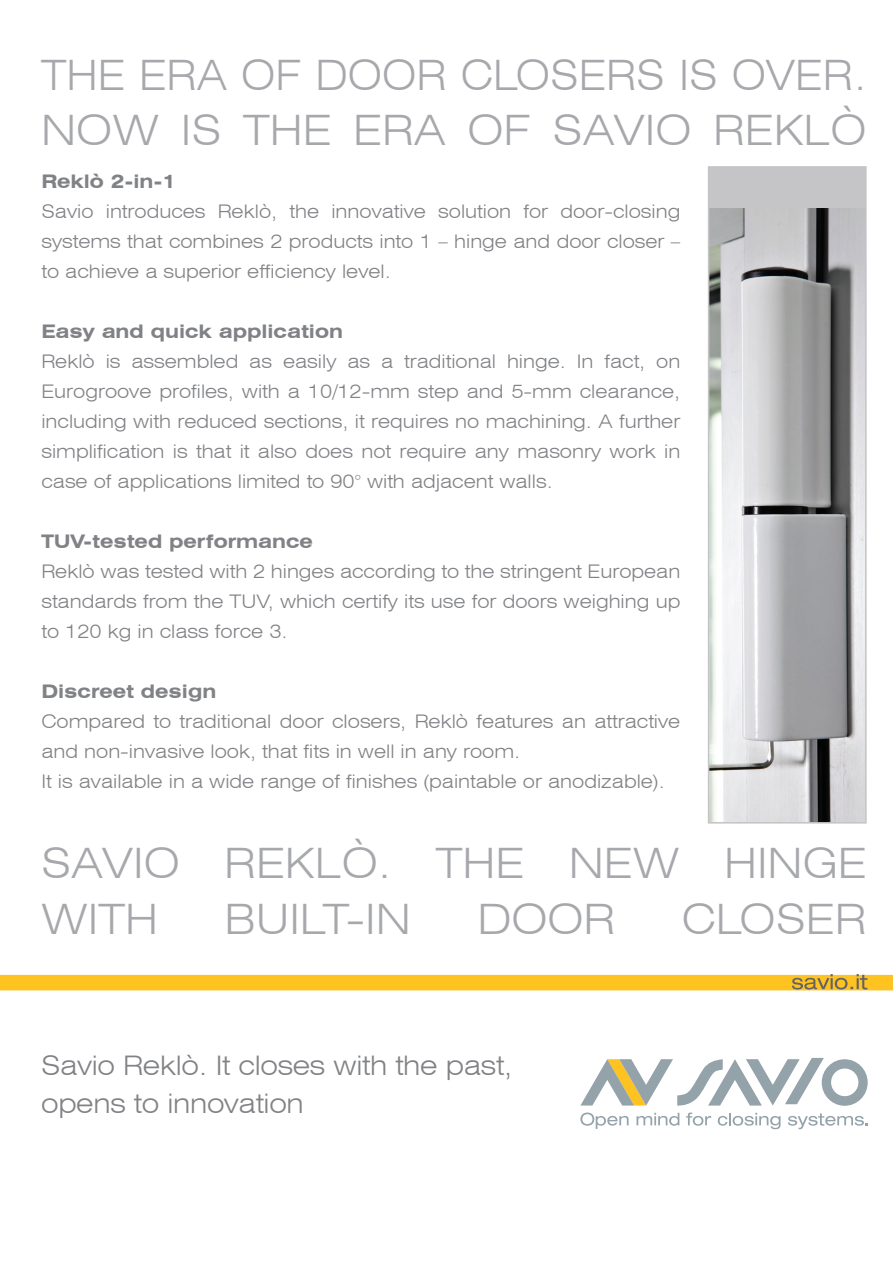
<style>
.page{position:relative;width:893px;height:1263px;background:#fff}
.page>*{position:absolute;margin:0;border:0;box-sizing:border-box;transform-origin:0 0}
.t1{font:300 expanded 42px/55.8px "Swiss 721 BT";color:#a7a8ac;scale:.95 1}
.t2{font:300 expanded 42px/55.8px "Swiss 721 BT";color:#a7a8ac}
.t3{font:300 expanded 27px/38px "Swiss 721 BT";letter-spacing:-.01em;color:#808285}
.t4{font:300 expanded 18.75px/30px "Swiss 721 BT";color:#808285;text-align:justify}
.t5{font:700 expanded 18.75px "Swiss 721 BT";color:#808285}
</style>
<div class="page">
<div style="left:0;top:975px;width:893px;height:15px;background:#fec221"></div>
<div style="left:709px;top:167px;width:157px;height:656px;background:#c5c4c6"></div>
<img style="left:711px;top:209px;width:153px;height:611px">
<div style="left:708px;top:166px;width:159px;height:657px;border:2px solid #c4c3c5"></div>
<svg style="left:792px;top:974px;width:75px;height:15px"></svg>
<svg style="left:580px;top:1058px;width:288px;height:48px"></svg>
<svg style="left:580px;top:1112px;width:49px;height:17px"></svg>
<svg style="left:636px;top:1113px;width:43px;height:13px"></svg>
<svg style="left:686px;top:1112px;width:25px;height:14px"></svg>
<svg style="left:718px;top:1113px;width:63px;height:16px"></svg>
<svg style="left:788px;top:1113px;width:79px;height:16px"></svg>
<h1 class="t1" style="left:41px;top:50px;width:870px">THE ERA OF DOOR CLOSERS IS OVER.<br>NOW IS THE ERA OF SAVIO REKLÒ</h1>
<p class="t5" style="left:41px;top:173px;width:136px">Reklò 2-in-1</p>
<p class="t4" style="left:41px;top:198px;width:640px">Savio introduces Reklò, the innovative solution for door-closing systems that combines 2 products into 1 – hinge and door closer – to achieve a superior efficiency level.</p>
<p class="t5" style="left:41px;top:323px;width:303px">Easy and quick application</p>
<p class="t4" style="left:41px;top:348px;width:640px">Reklò is assembled as easily as a traditional hinge. In fact, on Eurogroove profiles, with a 10/12-mm step and 5-mm clearance, including with reduced sections, it requires no machining. A further simplification is that it also does not require any masonry work in case of applications limited to 90° with adjacent walls.</p>
<p class="t5" style="left:41px;top:533px;width:273px">TUV-tested performance</p>
<p class="t4" style="left:41px;top:558px;width:640px">Reklò was tested with 2 hinges according to the stringent European standards from the TUV, which certify its use for doors weighing up to 120 kg in class force 3.</p>
<p class="t5" style="left:41px;top:683px;width:176px">Discreet design</p>
<p class="t4" style="left:41px;top:708px;width:640px;text-align:left">Compared to traditional door closers, Reklò features an attractive and non-invasive look, that fits in well in any room.<br>It is available in a wide range of finishes (paintable or anodizable).</p>
<h1 class="t2" style="left:41px;top:838px;width:827px">SAVIO REKLÒ. THE NEW HINGE<br>WITH</h1>
<h1 class="t2" style="left:225px;top:894px;width:188px">BUILT-IN</h1>
<h1 class="t2" style="left:477px;top:894px;width:139px">DOOR</h1>
<h1 class="t2" style="left:682px;top:894px;width:186px">CLOSER</h1>
<h2 class="t3" style="left:41px;top:1048px;width:473px">Savio Reklò. It closes with the past, opens to innovation</h2>
</div>
